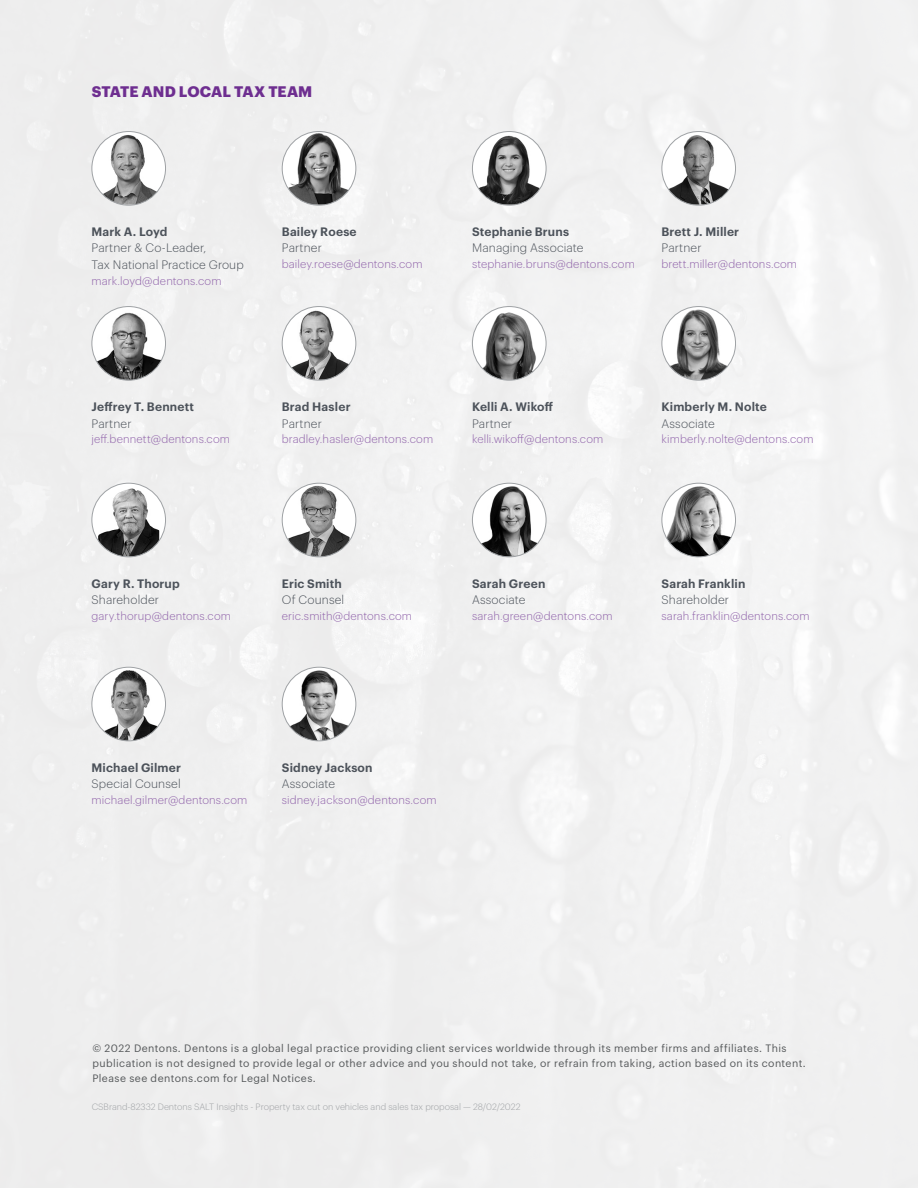
<style>
.page{position:relative;width:918px;height:1188px;background:#fff}
.page>*{position:absolute;margin:0;border:0;box-sizing:border-box;transform-origin:0 0}
.Subhead_Lev3_BoldCap{font:700 15px "Dentons Sans";color:#6e2e90}
.Contacts_Lev1_Semibo{font:600 12px "Dentons Sans";letter-spacing:.015em;color:#4c525a}
.Contacts_Lev1_Light{font:300 12px/16.5px "Dentons Sans";letter-spacing:.015em;color:#4c525a}
.Contacts_Lev2_Light{font:300 11.25px "Dentons Sans";letter-spacing:.015em;color:#9063aa}
.Copyright_Gray{font:10.5px/15px "Dentons Sans";letter-spacing:.04em;color:#55585a}
.t1{font:300 9px "Dentons Sans";color:#9fa2a5}
</style>
<div class="page">
<img style="left:98px;top:132px;width:61px;height:73px">
<div style="left:92px;top:131px;width:74px;height:75px;border:1px solid #9fa2a5;border-radius:50%"></div>
<img style="left:94px;top:307px;width:67px;height:73px">
<div style="left:92px;top:306px;width:74px;height:75px;border:1px solid #9fa2a5;border-radius:50%"></div>
<svg style="left:472px;top:132px;width:74px;height:73px"></svg>
<img style="left:479px;top:132px;width:61px;height:73px">
<div style="left:472px;top:131px;width:74px;height:75px;border:1px solid #9fa2a5;border-radius:50%"></div>
<img style="left:289px;top:307px;width:60px;height:73px">
<div style="left:282px;top:306px;width:74px;height:75px;border:1px solid #9fa2a5;border-radius:50%"></div>
<img style="left:668px;top:132px;width:61px;height:73px">
<div style="left:662px;top:131px;width:74px;height:75px;border:1px solid #9fa2a5;border-radius:50%"></div>
<img style="left:289px;top:132px;width:60px;height:73px">
<div style="left:282px;top:131px;width:74px;height:75px;border:1px solid #9fa2a5;border-radius:50%"></div>
<svg style="left:472px;top:307px;width:74px;height:73px"></svg>
<img style="left:479px;top:307px;width:61px;height:73px">
<div style="left:472px;top:306px;width:74px;height:75px;border:1px solid #9fa2a5;border-radius:50%"></div>
<img style="left:668px;top:307px;width:61px;height:73px">
<div style="left:662px;top:306px;width:74px;height:75px;border:1px solid #9fa2a5;border-radius:50%"></div>
<svg style="left:92px;top:483px;width:74px;height:74px"></svg>
<img style="left:98px;top:483px;width:61px;height:74px">
<div style="left:92px;top:483px;width:74px;height:74px;border:1px solid #9fa2a5;border-radius:50%"></div>
<svg style="left:282px;top:483px;width:74px;height:74px"></svg>
<img style="left:288px;top:483px;width:62px;height:74px">
<div style="left:282px;top:483px;width:74px;height:74px;border:1px solid #9fa2a5;border-radius:50%"></div>
<img style="left:479px;top:483px;width:61px;height:74px">
<div style="left:472px;top:483px;width:74px;height:74px;border:1px solid #9fa2a5;border-radius:50%"></div>
<svg style="left:662px;top:483px;width:74px;height:74px"></svg>
<img style="left:666px;top:483px;width:65px;height:74px">
<div style="left:662px;top:483px;width:74px;height:74px;border:1px solid #9fa2a5;border-radius:50%"></div>
<svg style="left:92px;top:667px;width:74px;height:74px"></svg>
<img style="left:96px;top:667px;width:65px;height:74px">
<div style="left:92px;top:667px;width:74px;height:74px;border:1px solid #9fa2a5;border-radius:50%"></div>
<svg style="left:282px;top:667px;width:74px;height:74px"></svg>
<img style="left:286px;top:667px;width:66px;height:74px">
<div style="left:282px;top:667px;width:74px;height:74px;border:1px solid #9fa2a5;border-radius:50%"></div>
<p class="Subhead_Lev3_BoldCap" style="left:92px;top:80px;width:222px">STATE AND LOCAL TAX TEAM</p>
<p class="Contacts_Lev1_Semibo" style="left:92px;top:222px;width:78px">Mark A. Loyd</p>
<p class="Contacts_Lev1_Light" style="left:92px;top:239px;width:154px">Partner &amp; Co-Leader,<br>Tax National Practice Group</p>
<p class="Contacts_Lev2_Light" style="left:92px;top:272px;width:132px">mark.loyd@dentons.com</p>
<p class="Contacts_Lev1_Semibo" style="left:282px;top:222px;width:76px">Bailey Roese</p>
<p class="Contacts_Lev1_Light" style="left:282px;top:239px;width:42px">Partner</p>
<p class="Contacts_Lev2_Light" style="left:282px;top:256px;width:142px">bailey.roese@dentons.com</p>
<p class="Contacts_Lev1_Semibo" style="left:472px;top:222px;width:98px">Stephanie Bruns</p>
<p class="Contacts_Lev1_Light" style="left:472px;top:239px;width:113px">Managing Associate</p>
<p class="Contacts_Lev2_Light" style="left:472px;top:256px;width:164px">stephanie.bruns@dentons.com</p>
<p class="Contacts_Lev1_Semibo" style="left:662px;top:222px;width:79px">Brett J. Miller</p>
<p class="Contacts_Lev1_Light" style="left:662px;top:239px;width:42px">Partner</p>
<p class="Contacts_Lev2_Light" style="left:662px;top:256px;width:137px">brett.miller@dentons.com</p>
<p class="Contacts_Lev1_Semibo" style="left:92px;top:397px;width:104px">Jeffrey T. Bennett</p>
<p class="Contacts_Lev1_Light" style="left:92px;top:414px;width:42px">Partner</p>
<p class="Contacts_Lev2_Light" style="left:92px;top:431px;width:140px">jeff.bennett@dentons.com</p>
<p class="Contacts_Lev1_Semibo" style="left:282px;top:397px;width:70px">Brad Hasler</p>
<p class="Contacts_Lev1_Light" style="left:282px;top:414px;width:42px">Partner</p>
<p class="Contacts_Lev2_Light" style="left:282px;top:431px;width:153px">bradley.hasler@dentons.com</p>
<p class="Contacts_Lev1_Semibo" style="left:472px;top:397px;width:83px">Kelli A. Wikoff</p>
<p class="Contacts_Lev1_Light" style="left:472px;top:414px;width:42px">Partner</p>
<p class="Contacts_Lev2_Light" style="left:472px;top:431px;width:133px">kelli.wikoff@dentons.com</p>
<p class="Contacts_Lev1_Semibo" style="left:662px;top:397px;width:107px">Kimberly M. Nolte</p>
<p class="Contacts_Lev1_Light" style="left:662px;top:414px;width:55px">Associate</p>
<p class="Contacts_Lev2_Light" style="left:662px;top:431px;width:154px">kimberly.nolte@dentons.com</p>
<p class="Contacts_Lev1_Semibo" style="left:92px;top:574px;width:90px">Gary R. Thorup</p>
<p class="Contacts_Lev1_Light" style="left:92px;top:591px;width:69px">Shareholder</p>
<p class="Contacts_Lev2_Light" style="left:92px;top:608px;width:141px">gary.thorup@dentons.com</p>
<p class="Contacts_Lev1_Semibo" style="left:282px;top:574px;width:61px">Eric Smith</p>
<p class="Contacts_Lev1_Light" style="left:282px;top:591px;width:64px">Of Counsel</p>
<p class="Contacts_Lev2_Light" style="left:282px;top:608px;width:132px">eric.smith@dentons.com</p>
<p class="Contacts_Lev1_Semibo" style="left:472px;top:574px;width:75px">Sarah Green</p>
<p class="Contacts_Lev1_Light" style="left:472px;top:591px;width:55px">Associate</p>
<p class="Contacts_Lev2_Light" style="left:472px;top:608px;width:142px">sarah.green@dentons.com</p>
<p class="Contacts_Lev1_Semibo" style="left:662px;top:574px;width:85px">Sarah Franklin</p>
<p class="Contacts_Lev1_Light" style="left:662px;top:591px;width:69px">Shareholder</p>
<p class="Contacts_Lev2_Light" style="left:662px;top:608px;width:150px">sarah.franklin@dentons.com</p>
<p class="Contacts_Lev1_Semibo" style="left:92px;top:758px;width:91px">Michael Gilmer</p>
<p class="Contacts_Lev1_Light" style="left:92px;top:775px;width:91px">Special Counsel</p>
<p class="Contacts_Lev2_Light" style="left:92px;top:792px;width:157px">michael.gilmer@dentons.com</p>
<p class="Contacts_Lev1_Semibo" style="left:282px;top:758px;width:92px">Sidney Jackson</p>
<p class="Contacts_Lev1_Light" style="left:282px;top:775px;width:55px">Associate</p>
<p class="Contacts_Lev2_Light" style="left:282px;top:792px;width:156px">sidney.jackson@dentons.com</p>
<p class="Copyright_Gray" style="left:92px;top:1040px;width:715px">© 2022 Dentons. Dentons is a global legal practice providing client services worldwide through its member firms and affiliates. This publication is not designed to provide legal or other advice and you should not take, or refrain from taking, action based on its content.<br>Please see dentons.com for Legal Notices.</p>
<p class="t1" style="left:92px;top:1100px;width:430px">CSBrand-82332 Dentons SALT Insights - Property tax cut on vehicles and sales tax proposal — 28/02/2022</p>
</div>
